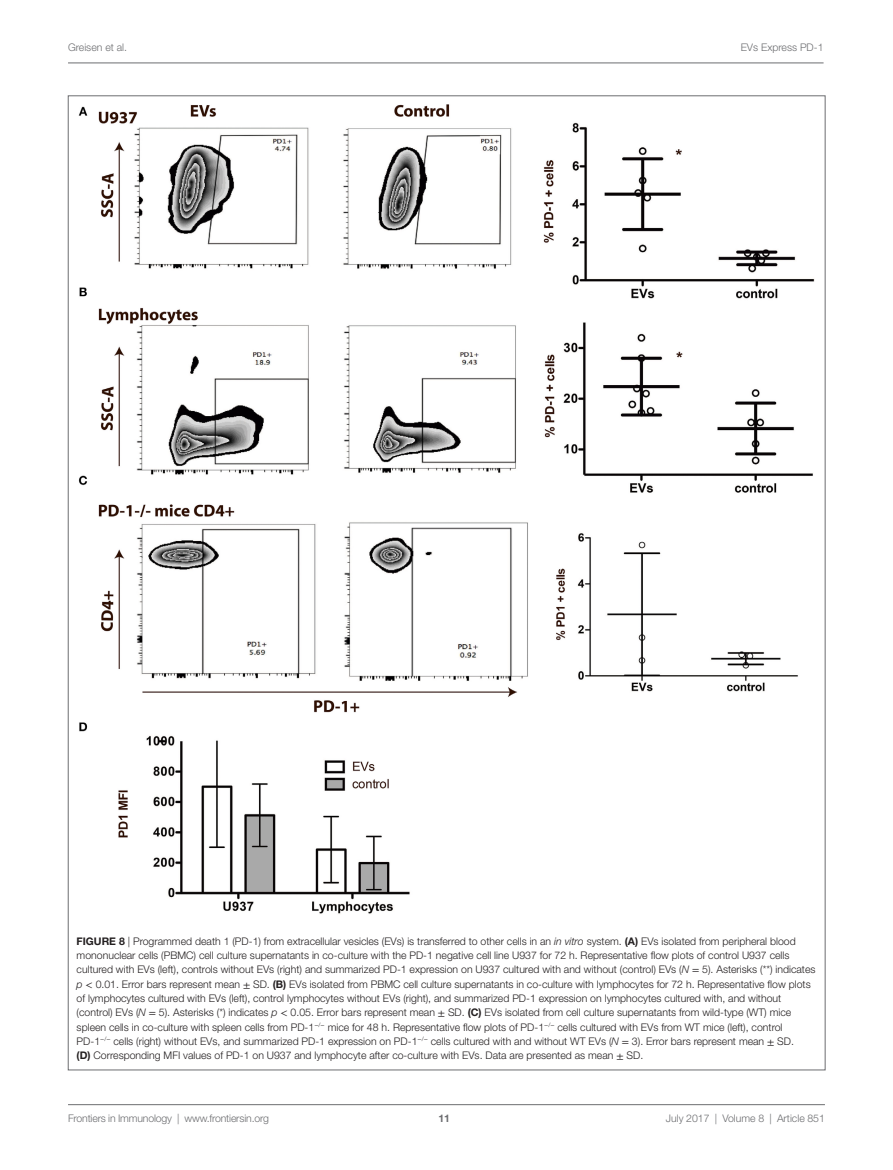
<style>
.page{position:relative;width:893px;height:1170px;background:#fff}
.page>*{position:absolute;margin:0;border:0;box-sizing:border-box;transform-origin:0 0}
.t1{font:300 10.5px/14.2px "Helvetica Neue LT Std";color:#231f20}
.t2{font:300 10.5px "Helvetica Neue LT Std";letter-spacing:-.015em;color:#6c6d70}
.t3{font:700 10.5px "Helvetica Neue LT Std";color:#6c6d70}
.s1{font-weight:700}
.s2{font-style:italic}
.s3{font-family:"STIX General";font-weight:400}
</style>
<div class="page">
<hr style="left:68px;top:1104px;width:757px;height:1px;background:#6c6d70">
<hr style="left:68px;top:63px;width:755px;height:1px;background:#6c6d70">
<img style="left:79px;top:104px;width:735px;height:810px">
<p class="t2" style="left:68px;top:41px;width:61px">Greisen et al.</p>
<p class="t2" style="left:741px;top:41px;width:84px">EVs Express PD-1</p>
<p class="t1" style="left:77px;top:933px;width:740px"><span class="s1">FIGURE 8</span> | Programmed death 1 (PD-1) from extracellular vesicles (EVs) is transferred to other cells in an <span class="s2">in vitro</span> system. <span class="s1">(A)</span> EVs isolated from peripheral blood mononuclear cells (PBMC) cell culture supernatants in co-culture with the PD-1 negative cell line U937 for 72 h. Representative flow plots of control U937 cells cultured with EVs (left), controls without EVs (right) and summarized PD-1 expression on U937 cultured with and without (control) EVs (<span class="s2">N</span> <span class="s3">=</span> 5). Asterisks (**) indicates <span class="s2">p</span> <span class="s3">&lt;</span> 0.01. Error bars represent mean <span class="s3">±</span> SD. <span class="s1">(B)</span> EVs isolated from PBMC cell culture supernatants in co-culture with lymphocytes for 72 h. Representative flow plots of lymphocytes cultured with EVs (left), control lymphocytes without EVs (right), and summarized PD-1 expression on lymphocytes cultured with, and without (control) EVs (<span class="s2">N</span> <span class="s3">=</span> 5). Asterisks (*) indicates <span class="s2">p</span> <span class="s3">&lt;</span> 0.05. Error bars represent mean <span class="s3">±</span> SD. <span class="s1">(C)</span> EVs isolated from cell culture supernatants from wild-type (WT) mice spleen cells in co-culture with spleen cells from PD-1<sup>−</sup><sup>/</sup><sup>−</sup> mice for 48 h. Representative flow plots of PD-1<sup>−</sup><sup>/</sup><sup>−</sup> cells cultured with EVs from WT mice (left), control PD-1<sup>−</sup><sup>/</sup><sup>−</sup> cells (right) without EVs, and summarized PD-1 expression on PD-1<sup>−</sup><sup>/</sup><sup>−</sup> cells cultured with and without WT EVs (<span class="s2">N</span> <span class="s3">=</span> 3). Error bars represent mean <span class="s3">±</span> SD.<br><span class="s1">(D)</span> Corresponding MFI values of PD-1 on U937 and lymphocyte after co-culture with EVs. Data are presented as mean <span class="s3">±</span> SD.</p>
<p class="t2" style="left:68px;top:1111px;width:203px">Frontiers in Immunology | www.frontiersin.org</p>
<p class="t2" style="left:666px;top:1111px;width:161px">July 2017 | Volume 8 | Article 851</p>
<p class="t3" style="left:439px;top:1111px;width:13px">11</p>
</div>
